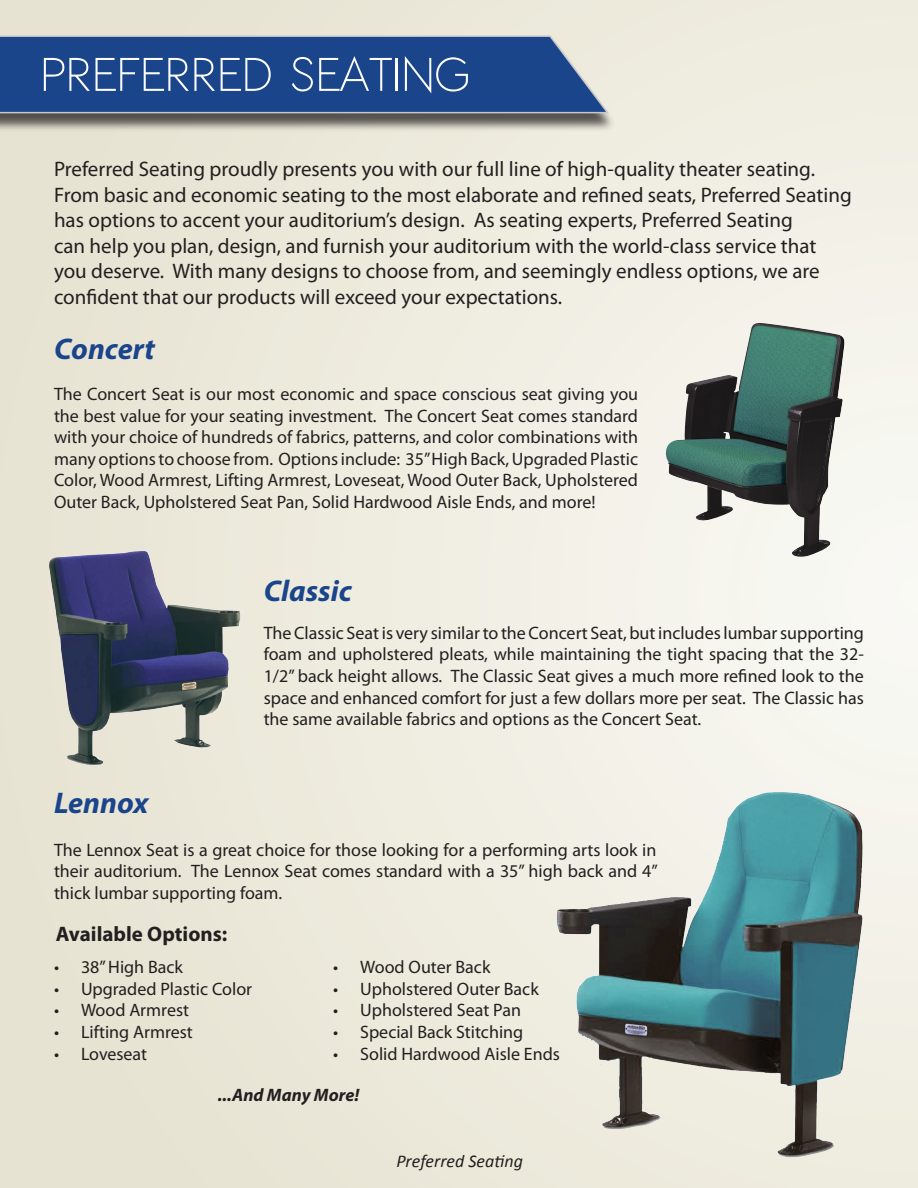
<style>
.page{position:relative;width:918px;height:1188px;background:#fff}
.page>*{position:absolute;margin:0;border:0;box-sizing:border-box;transform-origin:0 0}
.t1{font:54px "ETH";color:#fff}
.t2{font:italic 700 30px "Myriad Pro";color:#1a458b}
.t3{font:21px/25.5px "Myriad Pro";color:#231f20}
.t4{font:700 21px "Myriad Pro";color:#231f20}
.t5{font:18px/21.6px "Myriad Pro";color:#231f20;text-align:justify}
.t6{font:italic 18px "Calibri";color:#231f20}
.t7{font:italic 700 18px "Myriad Pro";color:#231f20}
</style>
<div class="page">
<div style="left:0;top:0;width:918px;height:1188px;background:linear-gradient(to right,#e7e3d2,#f5f4ed)"></div>
<img style="left:553px;top:791px;width:313px;height:371px">
<img style="left:665px;top:323px;width:180px;height:234px">
<img style="left:41px;top:505px;width:208px;height:268px">
<div style="left:0;top:38px;width:616px;height:94px;background:#231f20;opacity:.75"></div>
<svg style="left:0;top:34px;width:610px;height:80px;background:#2e5492"></svg>
<p class="t1" style="left:40px;top:50px;width:433px">PREFERRED SEATING</p>
<p class="t3" style="left:54px;top:156px;width:799px">Preferred Seating proudly presents you with our full line of high-quality theater seating.<br>From basic and economic seating to the most elaborate and refined seats, Preferred Seating has options to accent your auditorium’s design. As seating experts, Preferred Seating<br>can help you plan, design, and furnish your auditorium with the world-class service that you deserve. With many designs to choose from, and seemingly endless options, we are confident that our products will exceed your expectations.</p>
<p class="t2" style="left:54px;top:329px;width:103px">Concert</p>
<p class="t5" style="left:54px;top:383px;width:586px">The Concert Seat is our most economic and space conscious seat giving you the best value for your seating investment. The Concert Seat comes standard with your choice of hundreds of fabrics, patterns, and color combinations with many options to choose from. Options include: 35” High Back, Upgraded Plastic Color, Wood Armrest, Lifting Armrest, Loveseat, Wood Outer Back, Upholstered Outer Back, Upholstered Seat Pan, Solid Hardwood Aisle Ends, and more!</p>
<p class="t2" style="left:264px;top:571px;width:90px">Classic</p>
<p class="t2" style="left:54px;top:783px;width:96px">Lennox</p>
<p class="t5" style="left:264px;top:622px;width:602px">The Classic Seat is very similar to the Concert Seat, but includes lumbar supporting foam and upholstered pleats, while maintaining the tight spacing that the 32- 1/2” back height allows. The Classic Seat gives a much more refined look to the space and enhanced comfort for just a few dollars more per seat. The Classic has the same available fabrics and options as the Concert Seat.</p>
<p class="t5" style="left:54px;top:839px;width:605px">The Lennox Seat is a great choice for those looking for a performing arts look in their auditorium. The Lennox Seat comes standard with a 35” high back and 4” thick lumbar supporting foam.</p>
<p class="t4" style="left:56px;top:920px;width:173px">Available Options:</p>
<p class="t5" style="left:54px;top:956px;width:131px">• 38” High Back</p>
<p class="t5" style="left:54px;top:978px;width:200px">• Upgraded Plastic Color</p>
<p class="t5" style="left:54px;top:999px;width:137px">• Wood Armrest</p>
<p class="t5" style="left:54px;top:1021px;width:140px">• Lifting Armrest</p>
<p class="t5" style="left:54px;top:1042px;width:95px">• Loveseat</p>
<p class="t5" style="left:333px;top:956px;width:159px">• Wood Outer Back</p>
<p class="t5" style="left:333px;top:978px;width:207px">• Upholstered Outer Back</p>
<p class="t5" style="left:333px;top:999px;width:189px">• Upholstered Seat Pan</p>
<p class="t5" style="left:333px;top:1021px;width:192px">• Special Back Stitching</p>
<p class="t5" style="left:333px;top:1042px;width:228px">• Solid Hardwood Aisle Ends</p>
<p class="t7" style="left:218px;top:1084px;width:143px">...And Many More!</p>
<p class="t6" style="left:396px;top:1149px;width:128px">Preferred Seating</p>
</div>
